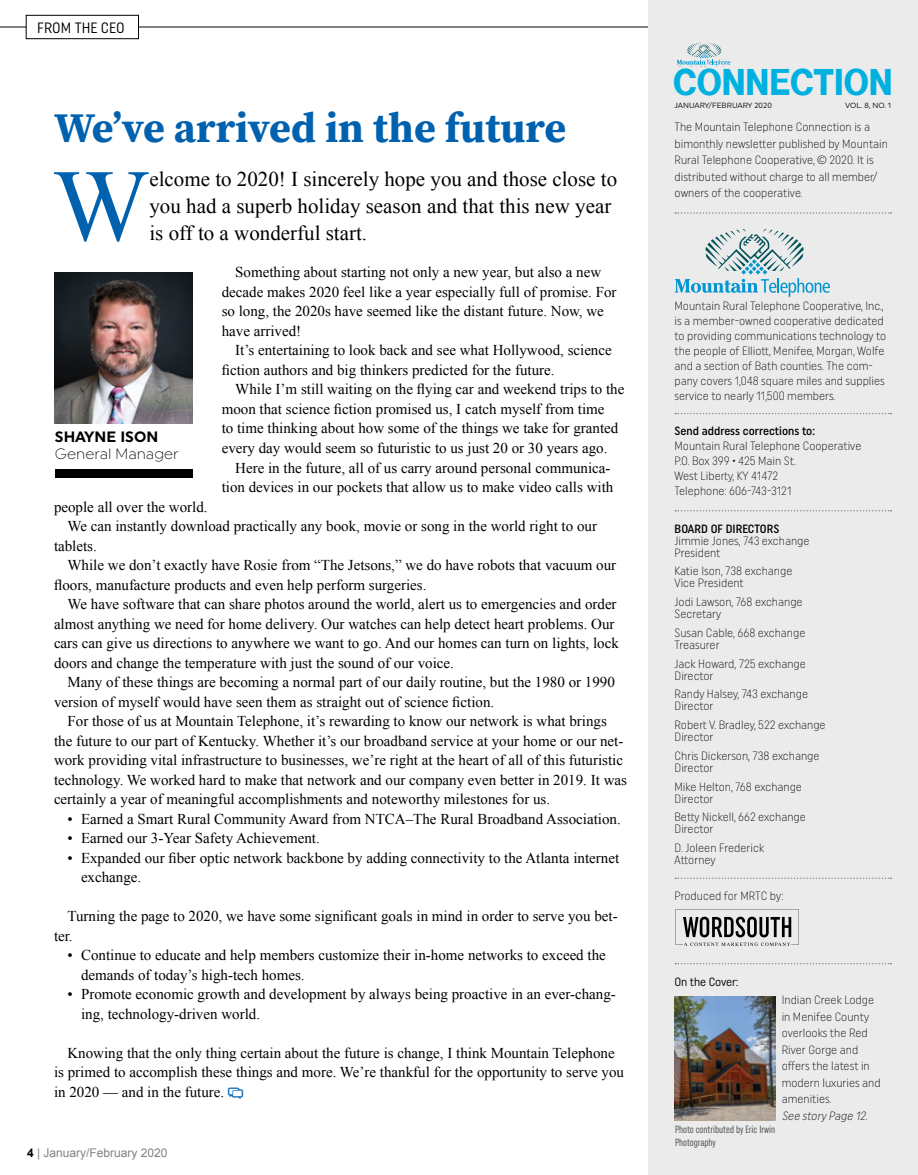
<style>
.page{position:relative;width:918px;height:1175px;background:#fff}
.page>*{position:absolute;margin:0;border:0;box-sizing:border-box;transform-origin:0 0}
.t1{font:102.6px "Times New Roman";color:#0061af}
.t2{font:700 42px "Source Serif Pro";color:#0061af}
.t3{font:36.15px "N Haas Grotesk DS Pro 75 Bd";letter-spacing:.015em;color:#00b1e0;scale:.9 1}
.t4{font:21px/27px "Times New Roman";color:#000}
.t5{font:15px/19.5px "Times New Roman";color:#000}
.t6{font:300 15px "Uniform";color:#000}
.t7{font:15px "Uniform Condensed";color:#000}
.t8{font:700 15px "Uniform";color:#000}
.t9{font:300 12px/12px "Uniform Condensed";color:#000}
.t10{font:500 12px "Uniform Condensed";color:#000}
.t11{font:12px "Arial";color:#808285}
.t12{font:italic 300 12px "Uniform Condensed";color:#000}
.t13{font:12px "Uniform Condensed";letter-spacing:-.01em;color:#000}
.t14{font:extra-condensed 10.5px/12.3px "Uniform";color:#4d4d4f}
.t15{font:7.5px "Uniform";color:#000}
.s1{font-weight:700;color:#000}
</style>
<div class="page">
<img style="left:55px;top:272px;width:138px;height:151px">
<div style="left:26px;top:15px;width:113px;height:24px;border:1px solid #000"></div>
<svg style="left:0;top:27px;width:26px;height:1px"></svg>
<hr style="left:139px;top:27px;width:510px;height:1px;background:#000">
<div style="left:648px;top:0;width:270px;height:1174px;background:#ebebec"></div>
<svg style="left:675px;top:212px;width:216px;height:2px"></svg>
<svg style="left:675px;top:413px;width:216px;height:1px"></svg>
<svg style="left:675px;top:877px;width:216px;height:2px"></svg>
<svg style="left:675px;top:963px;width:216px;height:1px"></svg>
<div style="left:55px;top:469px;width:138px;height:8px;background:#000"></div>
<svg style="left:675px;top:229px;width:155px;height:68px"></svg>
<svg style="left:675px;top:510px;width:216px;height:1px"></svg>
<svg style="left:675px;top:909px;width:124px;height:37px"></svg>
<img style="left:675px;top:996px;width:100px;height:124px">
<svg style="left:677px;top:43px;width:53px;height:23px"></svg>
<p class="t7" style="left:37px;top:19px;width:89px">FROM THE CEO</p>
<h2 class="t2" style="left:54px;top:99px;width:514px">We’ve arrived in the future</h2>
<h1 class="t1" style="left:53px;top:137px;width:98px">W</h1>
<h3 class="t4" style="left:149px;top:165px;width:469px">elcome to 2020! I sincerely hope you and those close to you had a superb holiday season and that this new year is off to a wonderful start.</h3>
<p class="t5" style="left:222px;top:262px;width:396px;text-indent:14px">Something about starting not only a new year, but also a new decade makes 2020 feel like a year especially full of promise. For so long, the 2020s have seemed like the distant future. Now, we have arrived!</p>
<p class="t5" style="left:222px;top:340px;width:392px;text-indent:14px">It’s entertaining to look back and see what Hollywood, science fiction authors and big thinkers predicted for the future.</p>
<p class="t5" style="left:222px;top:379px;width:404px;text-indent:14px">While I’m still waiting on the flying car and weekend trips to the moon that science fiction promised us, I catch myself from time<br>to time thinking about how some of the things we take for granted every day would seem so futuristic to us just 20 or 30 years ago.</p>
<p class="t5" style="left:222px;top:457px;width:393px;text-align:right">Here in the future, all of us carry around personal communica&shy;tion devices in our pockets that allow us to make video calls with</p>
<p class="t5" style="left:54px;top:496px;width:155px">people all over the world.</p>
<p class="t5" style="left:68px;top:516px;width:531px">We can instantly download practically any book, movie or song in the world right to our</p>
<p class="t5" style="left:54px;top:535px;width:44px">tablets.</p>
<p class="t5" style="left:68px;top:555px;width:550px">While we don’t exactly have Rosie from “The Jetsons,” we do have robots that vacuum our</p>
<p class="t5" style="left:54px;top:574px;width:374px">floors, manufacture products and even help perform surgeries.</p>
<p class="t5" style="left:68px;top:594px;width:551px">We have software that can share photos around the world, alert us to emergencies and order</p>
<p class="t5" style="left:54px;top:613px;width:562px">almost anything we need for home delivery. Our watches can help detect heart problems. Our</p>
<p class="t5" style="left:54px;top:633px;width:566px">cars can give us directions to anywhere we want to go. And our homes can turn on lights, lock</p>
<p class="t5" style="left:54px;top:652px;width:401px">doors and change the temperature with just the sound of our voice.</p>
<p class="t5" style="left:68px;top:672px;width:549px">Many of these things are becoming a normal part of our daily routine, but the 1980 or 1990</p>
<p class="t5" style="left:54px;top:691px;width:442px">version of myself would have seen them as straight out of science fiction.</p>
<p class="t5" style="left:68px;top:711px;width:541px">For those of us at Mountain Telephone, it’s rewarding to know our network is what brings</p>
<p class="t5" style="left:54px;top:730px;width:571px">the future to our part of Kentucky. Whether it’s our broadband service at your home or our net-</p>
<p class="t5" style="left:54px;top:750px;width:571px">work providing vital infrastructure to businesses, we’re right at the heart of all of this futuristic</p>
<p class="t5" style="left:54px;top:769px;width:575px">technology. We worked hard to make that network and our company even better in 2019. It was</p>
<p class="t5" style="left:54px;top:789px;width:498px">certainly a year of meaningful accomplishments and noteworthy milestones for us.</p>
<p class="t5" style="left:68px;top:808px;width:555px">• Earned a Smart Rural Community Award from NTCA–The Rural Broadband Association.</p>
<p class="t5" style="left:68px;top:828px;width:254px">• Earned our 3-Year Safety Achievement.</p>
<p class="t5" style="left:81px;top:847px;width:540px;text-indent:-14px">• Expanded our fiber optic network backbone by adding connectivity to the Atlanta internet exchange.</p>
<p class="t5" style="left:54px;top:906px;width:565px;text-indent:13px">Turning the page to 2020, we have some significant goals in mind in order to serve you bet&shy;ter.</p>
<p class="t5" style="left:81px;top:945px;width:526px;text-indent:-14px">• Continue to educate and help members customize their in-home networks to exceed the demands of today’s high-tech homes.</p>
<p class="t5" style="left:81px;top:984px;width:536px;text-indent:-14px">• Promote economic growth and development by always being proactive in an ever-chang&shy;ing, technology-driven world.</p>
<p class="t5" style="left:54px;top:1042px;width:572px;text-indent:13px">Knowing that the only thing certain about the future is change, I think Mountain Telephone is primed to accomplish these things and more. We’re thankful for the opportunity to serve you in 2020 — and in the future.</p>
<p class="t8" style="left:55px;top:428px;width:105px">SHAYNE ISON</p>
<p class="t6" style="left:55px;top:444px;width:125px">General Manager</p>
<p class="t11" style="left:27px;top:1144px;width:142px"><span class="s1">4</span> | January/February 2020</p>
<h3 class="t3" style="left:674px;top:61px;width:245px">CONNECTION</h3>
<p class="t15" style="left:675px;top:101px;width:99px">JANUARY/FEBRUARY 2020</p>
<p class="t15" style="left:845px;top:101px;width:48px">VOL. 8, NO. 1</p>
<p class="t9" style="left:675px;top:119px;width:215px;line-height:16.5px">The Mountain Telephone Connection is a bimonthly newsletter published by Mountain Rural Telephone Cooperative, © 2020. It is distributed without charge to all member/ owners of the cooperative.</p>
<p class="t9" style="left:675px;top:298px;width:213px;line-height:15px">Mountain Rural Telephone Cooperative, Inc., is a member-owned cooperative dedicated to providing communications technology to the people of Elliott, Menifee, Morgan, Wolfe and a section of Bath counties. The com&shy;pany covers 1,048 square miles and supplies service to nearly 11,500 members.</p>
<p class="t10" style="left:675px;top:424px;width:142px">Send address corrections to:</p>
<p class="t9" style="left:675px;top:438px;width:188px;line-height:15px">Mountain Rural Telephone Cooperative<br>P.O. Box 399 • 425 Main St.<br>West Liberty, KY 41472<br>Telephone: 606-743-3121</p>
<p class="t10" style="left:675px;top:521px;width:106px">BOARD OF DIRECTORS</p>
<p class="t9" style="left:675px;top:534px;width:136px">Jimmie Jones, 743 exchange<br>President</p>
<p class="t9" style="left:675px;top:565px;width:119px">Katie Ison, 738 exchange<br>Vice President</p>
<p class="t9" style="left:675px;top:595px;width:130px">Jodi Lawson, 768 exchange<br>Secretary</p>
<p class="t9" style="left:675px;top:626px;width:132px">Susan Cable, 668 exchange<br>Treasurer</p>
<p class="t9" style="left:675px;top:657px;width:133px">Jack Howard, 725 exchange<br>Director</p>
<p class="t9" style="left:675px;top:688px;width:135px">Randy Halsey, 743 exchange<br>Director</p>
<p class="t9" style="left:675px;top:718px;width:153px">Robert V. Bradley, 522 exchange<br>Director</p>
<p class="t9" style="left:675px;top:749px;width:147px">Chris Dickerson, 738 exchange<br>Director</p>
<p class="t9" style="left:675px;top:780px;width:129px">Mike Helton, 768 exchange<br>Director</p>
<p class="t9" style="left:675px;top:811px;width:133px">Betty Nickell, 662 exchange<br>Director</p>
<p class="t9" style="left:675px;top:841px;width:91px">D. Joleen Frederick<br>Attorney</p>
<p class="t9" style="left:675px;top:889px;width:110px">Produced for MRTC by:</p>
<p class="t13" style="left:675px;top:974px;width:65px">On the Cover:</p>
<p class="t9" style="left:782px;top:991px;width:100px;line-height:16.5px">Indian Creek Lodge in Menifee County overlooks the Red<br>River Gorge and offers the latest in modern luxuries and amenities.</p>
<p class="t12" style="left:782px;top:1108px;width:90px">See story Page 12.</p>
<p class="t14" style="left:675px;top:1123px;width:102px">Photo contributed by Eric Irwin<br>Photography</p>
</div>
